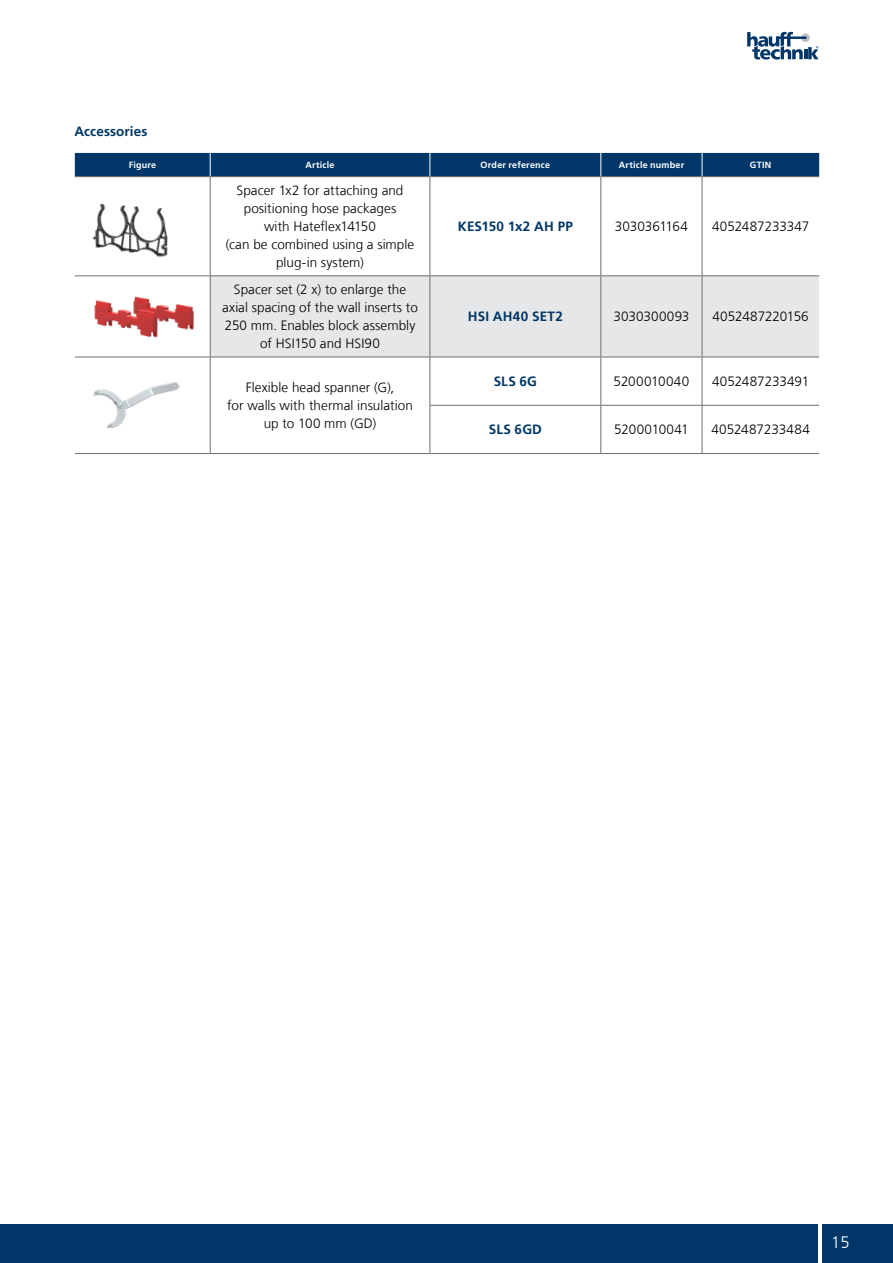
<style>
.page{position:relative;width:893px;height:1263px;background:#fff}
.page>*{position:absolute;margin:0;border:0;box-sizing:border-box;transform-origin:0 0}
.t1{font:300 16.5px "Frutigerfor Hauff";color:#fff}
.t2{font:300 13.5px/18px "Frutigerfor Hauff";letter-spacing:.005em;color:#000;text-align:center}
.t3{font:700 13.5px "Frutigerfor Hauff";letter-spacing:.015em;color:#003768}
.t4{font:300 13.5px "Frutigerfor Hauff";letter-spacing:.025em;color:#000}
.t5{font:700 9px "Frutigerfor Hauff";letter-spacing:.025em;color:#fff}
</style>
<div class="page">
<div style="left:0;top:1225px;width:893px;height:38px;background:#003768"></div>
<hr style="left:819px;top:1213px;width:3px;height:50px;background:#fff">
<svg style="left:747px;top:32px;width:72px;height:28px"></svg>
<div style="left:211px;top:276px;width:608px;height:81px;background:#e6e7e8"></div>
<hr style="left:75px;top:453px;width:135px;height:1px;background:#6d6e71">
<hr style="left:210px;top:453px;width:220px;height:1px;background:#6d6e71">
<hr style="left:210px;top:177px;width:1px;height:98px;background:#6d6e71">
<hr style="left:210px;top:276px;width:1px;height:81px;background:#6d6e71">
<hr style="left:210px;top:357px;width:1px;height:48px;background:#6d6e71">
<hr style="left:210px;top:405px;width:1px;height:48px;background:#6d6e71">
<hr style="left:430px;top:275px;width:171px;height:1px;background:#6d6e71">
<hr style="left:601px;top:275px;width:101px;height:1px;background:#6d6e71">
<hr style="left:702px;top:275px;width:117px;height:1px;background:#6d6e71">
<hr style="left:430px;top:357px;width:171px;height:1px;background:#6d6e71">
<hr style="left:601px;top:357px;width:101px;height:1px;background:#6d6e71">
<hr style="left:702px;top:357px;width:117px;height:1px;background:#6d6e71">
<hr style="left:429px;top:405px;width:172px;height:1px;background:#6d6e71">
<hr style="left:601px;top:405px;width:101px;height:1px;background:#6d6e71">
<hr style="left:702px;top:405px;width:117px;height:1px;background:#6d6e71">
<div style="left:75px;top:153px;width:744px;height:24px;background:#003768"></div>
<hr style="left:600px;top:177px;width:1px;height:98px;background:#6d6e71">
<hr style="left:702px;top:177px;width:1px;height:98px;background:#6d6e71">
<hr style="left:600px;top:276px;width:1px;height:81px;background:#6d6e71">
<hr style="left:702px;top:276px;width:1px;height:81px;background:#6d6e71">
<hr style="left:600px;top:357px;width:1px;height:48px;background:#6d6e71">
<hr style="left:702px;top:357px;width:1px;height:48px;background:#6d6e71">
<hr style="left:600px;top:406px;width:1px;height:47px;background:#6d6e71">
<hr style="left:702px;top:406px;width:1px;height:47px;background:#6d6e71">
<hr style="left:429px;top:177px;width:1px;height:98px;background:#6d6e71">
<hr style="left:429px;top:276px;width:1px;height:81px;background:#6d6e71">
<hr style="left:429px;top:357px;width:1px;height:48px;background:#6d6e71">
<hr style="left:429px;top:406px;width:1px;height:47px;background:#6d6e71">
<hr style="left:75px;top:176px;width:135px;height:1px;background:#6d6e71">
<hr style="left:210px;top:176px;width:219px;height:1px;background:#6d6e71">
<hr style="left:430px;top:453px;width:171px;height:1px;background:#6d6e71">
<hr style="left:601px;top:453px;width:101px;height:1px;background:#6d6e71">
<hr style="left:702px;top:453px;width:117px;height:1px;background:#6d6e71">
<hr style="left:75px;top:275px;width:135px;height:1px;background:#6d6e71">
<hr style="left:210px;top:275px;width:220px;height:1px;background:#6d6e71">
<hr style="left:75px;top:357px;width:135px;height:1px;background:#6d6e71">
<hr style="left:210px;top:357px;width:220px;height:1px;background:#6d6e71">
<img style="left:92px;top:203px;width:76px;height:55px">
<img style="left:94px;top:296px;width:101px;height:42px">
<img style="left:93px;top:382px;width:87px;height:47px">
<p class="t3" style="left:74px;top:123px;width:75px">Accessories</p>
<p class="t5" style="left:129px;top:160px;width:29px">Figure</p>
<p class="t5" style="left:306px;top:160px;width:31px">Article</p>
<p class="t5" style="left:481px;top:160px;width:71px">Order reference</p>
<p class="t5" style="left:619px;top:160px;width:67px">Article number</p>
<p class="t5" style="left:750px;top:160px;width:23px">GTIN</p>
<p class="t2" style="left:226px;top:182px;width:190px">Spacer 1x2 for attaching and positioning hose packages<br>with Hateflex14150<br>(can be combined using a simple plug-in system)</p>
<p class="t3" style="left:458px;top:218px;width:117px">KES150 1x2 AH PP</p>
<p class="t2" style="left:615px;top:217px;width:75px">3030361164</p>
<p class="t2" style="left:712px;top:217px;width:99px">4052487233347</p>
<p class="t2" style="left:222px;top:281px;width:197px">Spacer set (2 x) to enlarge the axial spacing of the wall inserts to<br>250 mm. Enables block assembly of HSI150 and HSI90</p>
<p class="t2" style="left:227px;top:378px;width:187px">Flexible head spanner (G),<br>for walls with thermal insulation up to 100 mm (GD)</p>
<p class="t3" style="left:468px;top:308px;width:97px">HSI AH40 SET2</p>
<p class="t2" style="left:613px;top:308px;width:77px">3030300093</p>
<p class="t2" style="left:712px;top:308px;width:98px">4052487220156</p>
<p class="t3" style="left:494px;top:373px;width:45px">SLS 6G</p>
<p class="t4" style="left:614px;top:373px;width:77px">5200010040</p>
<p class="t2" style="left:712px;top:372px;width:99px">4052487233491</p>
<p class="t3" style="left:489px;top:421px;width:55px">SLS 6GD</p>
<p class="t2" style="left:614px;top:421px;width:76px">5200010041</p>
<p class="t2" style="left:711px;top:421px;width:100px">4052487233484</p>
<p class="t1" style="left:831px;top:1232px;width:20px">15</p>
</div>
